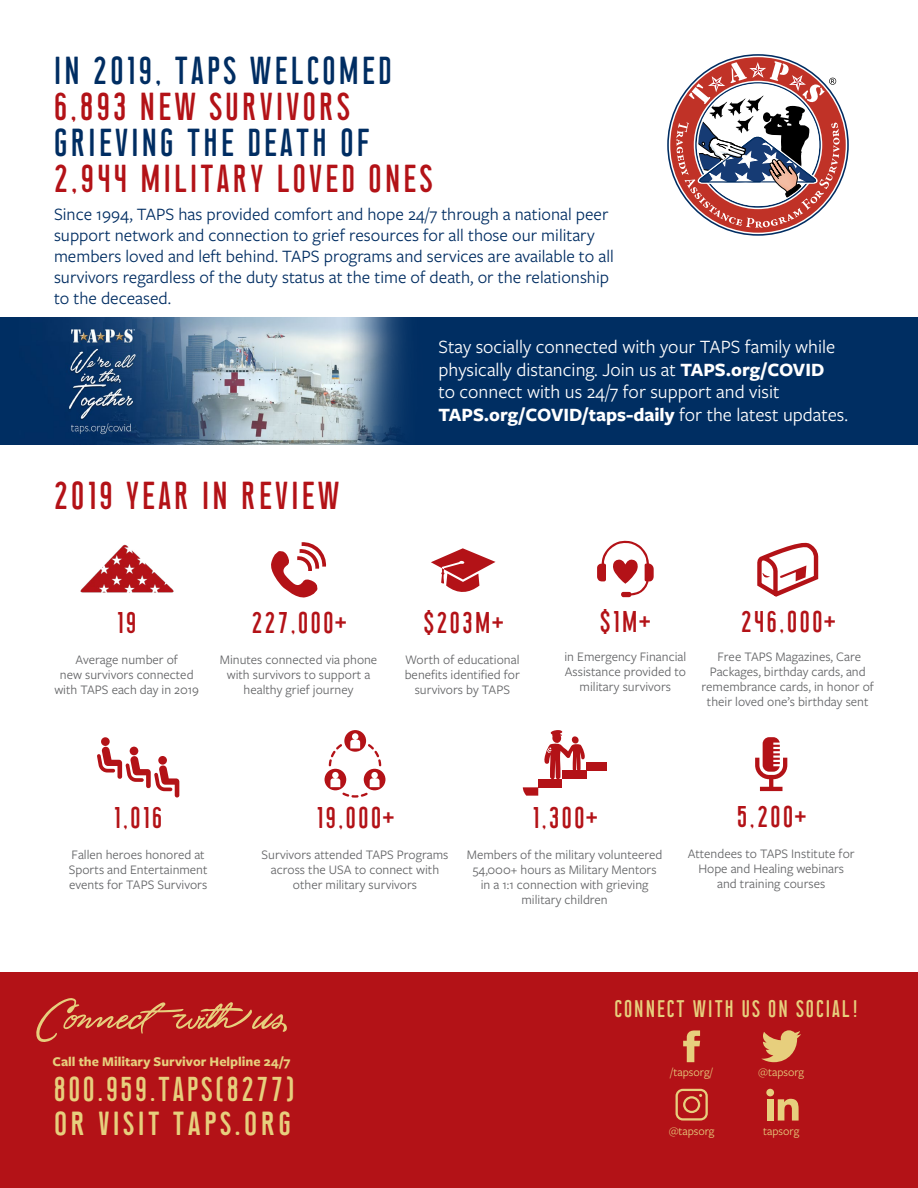
<style>
.page{position:relative;width:918px;height:1188px;background:#fff}
.page>*{position:absolute;margin:0;border:0;box-sizing:border-box;transform-origin:0 0}
.t1{font:60px "Unthrift First";color:#e7cf7d}
.t2{font:39px "Union";color:#b31217}
.t3{font:39px "Union";color:#002d62}
.t4{font:39px "Union";color:#e7cf7d}
.t5{font:34.5px "Union";color:#e7cf7d}
.t6{font:30px "Union";color:#b31217}
.t7{font:24px "Union";color:#e7cf7d}
.t8{font:19.5px/22.5px "Freight Sans Pro";color:#fff}
.t9{font:18px/21px "Freight Sans Pro";color:#002d62}
.t10{font:700 13.8px "Freight Sans Pro";color:#e7cf7d}
.t11{font:13.5px/15px "Freight Sans Pro";color:#636466;text-align:center}
.t12{font:12px "Freight Sans Pro";color:#e7cf7d}
.s1{font-weight:700}
.s2{font-family:"Bebas Neue"}
</style>
<div class="page">
<svg style="left:670px;top:57px;width:176px;height:176px"></svg>
<div style="left:0;top:317px;width:918px;height:128px;background:#002e62"></div>
<div style="left:0;top:972px;width:918px;height:216px;background:#b31217"></div>
<svg style="left:761px;top:1030px;width:40px;height:32px"></svg>
<svg style="left:683px;top:1030px;width:17px;height:32px"></svg>
<svg style="left:676px;top:1089px;width:32px;height:32px"></svg>
<div style="left:767px;top:1099px;width:7px;height:22px;background:#e7cf7d"></div>
<div style="left:766px;top:1089px;width:8px;height:7px;background:#e7cf7d;border-radius:50%"></div>
<svg style="left:778px;top:1099px;width:21px;height:22px"></svg>
<div style="left:101px;top:737px;width:9px;height:9px;background:#b31217;border-radius:50%"></div>
<svg style="left:97px;top:745px;width:82px;height:53px"></svg>
<svg style="left:325px;top:730px;width:60px;height:68px"></svg>
<img style="left:80px;top:544px;width:94px;height:49px">
<svg style="left:271px;top:542px;width:55px;height:56px"></svg>
<svg style="left:431px;top:548px;width:65px;height:44px"></svg>
<svg style="left:757px;top:542px;width:62px;height:55px"></svg>
<img style="left:69px;top:317px;width:336px;height:128px">
<div style="left:538px;top:779px;width:24px;height:8px;background:#b31217"></div>
<svg style="left:523px;top:787px;width:15px;height:9px"></svg>
<div style="left:586px;top:762px;width:20px;height:9px;background:#b31217"></div>
<svg style="left:544px;top:730px;width:43px;height:49px"></svg>
<svg style="left:755px;top:737px;width:32px;height:54px"></svg>
<svg style="left:597px;top:540px;width:57px;height:57px"></svg>
<h2 class="t3" style="left:52px;top:53px;width:342px">IN 2O19, TAPS WELCOMED</h2>
<h2 class="t2" style="left:52px;top:89px;width:301px">6,893 NEW SURVIVORS</h2>
<h2 class="t3" style="left:52px;top:125px;width:320px">GRIEVING THE DEATH OF</h2>
<h2 class="t2" style="left:52px;top:161px;width:383px">2,944 MILITARY LOVED ONES</h2>
<p class="t9" style="left:54px;top:203px;width:561px">Since 1994, TAPS has provided comfort and hope 24/7 through a national peer support network and connection to grief resources for all those our military members loved and left behind. TAPS programs and services are available to all survivors regardless of the duty status at the time of death, or the relationship to the deceased.</p>
<h2 class="t2" style="left:52px;top:478px;width:290px">2O19 YEAR IN REVIEW</h2>
<h3 class="t8" style="left:438px;top:335px;width:411px">Stay socially connected with your TAPS family while physically distancing. Join us at <span class="s1">TAPS.org/COVID<br></span>to connect with us 24/7 for support and visit <span class="s1">TAPS.org/COVID/taps-daily</span> for the latest updates.</h3>
<h3 class="t6" style="left:116px;top:609px;width:23px">19</h3>
<p class="t11" style="left:54px;top:651px;width:146px">Average number of<br>new survivors connected with TAPS each day in 2019</p>
<h3 class="t6" style="left:250px;top:609px;width:98px">227,OOO<span class="s2">+</span></h3>
<p class="t11" style="left:220px;top:651px;width:159px">Minutes connected via phone with survivors to support a healthy grief journey</p>
<h3 class="t6" style="left:422px;top:609px;width:83px">$2O3M<span class="s2">+</span></h3>
<p class="t11" style="left:405px;top:651px;width:117px">Worth of educational benefits identified for survivors by TAPS</p>
<h3 class="t6" style="left:599px;top:608px;width:54px">$1M<span class="s2">+</span></h3>
<p class="t11" style="left:564px;top:649px;width:123px">in Emergency Financial<br>Assistance provided to military survivors</p>
<h3 class="t6" style="left:740px;top:608px;width:97px">246,OOO<span class="s2">+</span></h3>
<p class="t11" style="left:702px;top:649px;width:174px">Free TAPS Magazines, Care<br>Packages, birthday cards, and remembrance cards, in honor of their loved one’s birthday sent</p>
<h3 class="t6" style="left:113px;top:804px;width:52px">1,O16</h3>
<p class="t11" style="left:69px;top:846px;width:140px;text-align:left">Fallen heroes honored at<br>Sports and Entertainment events for TAPS Survivors</p>
<h3 class="t6" style="left:315px;top:804px;width:81px">19,OOO<span class="s2">+</span></h3>
<p class="t11" style="left:262px;top:846px;width:188px">Survivors attended TAPS Programs across the USA to connect with other military survivors</p>
<h3 class="t6" style="left:531px;top:804px;width:68px">1,3OO<span class="s2">+</span></h3>
<p class="t11" style="left:467px;top:846px;width:197px">Members of the military volunteered<br>54,000+ hours as Military Mentors in a 1:1 connection with grieving military children</p>
<h3 class="t6" style="left:736px;top:803px;width:72px">5,2OO<span class="s2">+</span></h3>
<p class="t11" style="left:688px;top:845px;width:168px">Attendees to TAPS Institute for<br>Hope and Healing webinars and training courses</p>
<h1 class="t1" style="left:36px;top:980px;width:254px">Connectwith us</h1>
<p class="t10" style="left:52px;top:1052px;width:239px">Call the Military Survivor Helpline 24/7</p>
<h3 class="t5" style="left:52px;top:1073px;width:245px">8OO.959.TAPS(8277)</h3>
<h2 class="t4" style="left:52px;top:1104px;width:242px">or visit taps.org</h2>
<h3 class="t7" style="left:613px;top:998px;width:248px">CONNECT WITH US ON SOCIAL!</h3>
<p class="t12" style="left:671px;top:1065px;width:44px">/tapsorg/</p>
<p class="t12" style="left:758px;top:1065px;width:47px">@tapsorg</p>
<p class="t12" style="left:669px;top:1123px;width:47px">@tapsorg</p>
<p class="t12" style="left:763px;top:1123px;width:38px">tapsorg</p>
</div>
